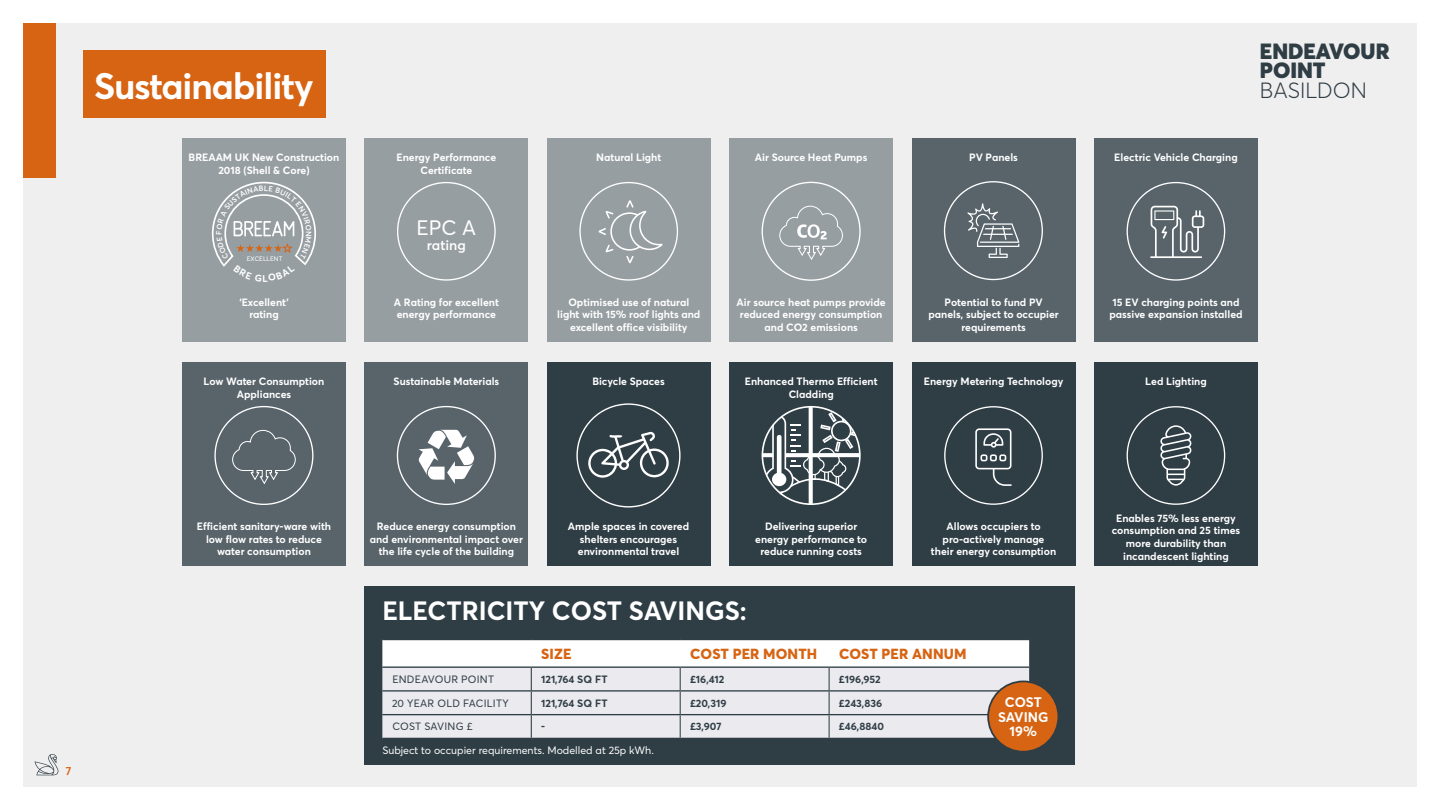
<style>
.page{position:relative;width:1440px;height:810px;background:#fff}
.page>*{position:absolute;margin:0;border:0;box-sizing:border-box;transform-origin:0 0}
.t1{font:700 36.38px "Averta Std";letter-spacing:-.025em;color:#fff}
.t2{font:700 26.17px "Averta Std";color:#fff}
.t3{font:900 21.75px/18.8px "Averta Std";color:#2f3d45}
.t4{font:300 21.75px "Averta Std";color:#2f3d45}
.t5{font:20.7px "Averta Std";color:#fff}
.t6{font:800 14.48px "Averta Std";letter-spacing:.01em;color:#d76413}
.t7{font:600 13.88px "Averta Std";color:#fff}
.t8{font:700 13.73px/14.9px "Averta Std";color:#fff;text-align:center}
.t9{font:600 11.55px "Averta Std";color:#d76413}
.t10{font:10.65px "Averta Std";color:#fff}
.t11{font:700 10.5px/12.6px "Averta Std";color:#fff;text-align:center}
.t12{font:700 10.5px "Averta Std";color:#2f3d45}
.t13{font:10.5px "Averta Std";letter-spacing:.025em;color:#2f3d45}
.t14{font:6.38px "Averta Std";color:#fff}
</style>
<div class="page">
<div style="left:23px;top:23px;width:1394px;height:764px;background:#f0efef"></div>
<div style="left:23px;top:23px;width:33px;height:155px;background:#d76413"></div>
<div style="left:83px;top:50px;width:243px;height:68px;background:#d76413"></div>
<div style="left:182px;top:138px;width:164px;height:203px;background:#979ea2"></div>
<div style="left:547px;top:362px;width:163px;height:204px;background:#2f3d45"></div>
<svg style="left:588px;top:432px;width:81px;height:46px"></svg>
<div style="left:365px;top:138px;width:163px;height:203px;background:#979ea2"></div>
<div style="left:1094px;top:138px;width:164px;height:203px;background:#58646a"></div>
<svg style="left:1150px;top:206px;width:54px;height:52px"></svg>
<div style="left:547px;top:138px;width:163px;height:203px;background:#979ea2"></div>
<svg style="left:599px;top:200px;width:64px;height:63px"></svg>
<div style="left:182px;top:362px;width:164px;height:204px;background:#58646a"></div>
<svg style="left:232px;top:430px;width:64px;height:54px"></svg>
<div style="left:912px;top:362px;width:163px;height:204px;background:#2f3d45"></div>
<svg style="left:975px;top:428px;width:37px;height:58px"></svg>
<div style="left:730px;top:138px;width:163px;height:203px;background:#979ea2"></div>
<svg style="left:779px;top:205px;width:64px;height:55px"></svg>
<div style="left:365px;top:362px;width:163px;height:204px;background:#58646a"></div>
<svg style="left:418px;top:430px;width:56px;height:54px"></svg>
<div style="left:1094px;top:362px;width:164px;height:204px;background:#2f3d45"></div>
<svg style="left:1160px;top:425px;width:32px;height:61px"></svg>
<div style="left:730px;top:362px;width:163px;height:204px;background:#2f3d45"></div>
<svg style="left:762px;top:406px;width:99px;height:99px"></svg>
<div style="left:365px;top:586px;width:710px;height:179px;background:#2f3d45"></div>
<svg style="left:382px;top:640px;width:647px;height:98px;background:#ebecef"></svg>
<hr style="left:531px;top:666px;width:149px;height:2px;background:#2f3d45">
<hr style="left:680px;top:666px;width:149px;height:2px;background:#2f3d45">
<hr style="left:829px;top:666px;width:200px;height:2px;background:#2f3d45">
<hr style="left:531px;top:690px;width:149px;height:2px;background:#2f3d45">
<hr style="left:680px;top:690px;width:149px;height:2px;background:#2f3d45">
<hr style="left:829px;top:690px;width:200px;height:2px;background:#2f3d45">
<hr style="left:531px;top:714px;width:149px;height:1px;background:#2f3d45">
<hr style="left:680px;top:714px;width:149px;height:1px;background:#2f3d45">
<hr style="left:829px;top:714px;width:200px;height:1px;background:#2f3d45">
<div style="left:987px;top:681px;width:72px;height:72px;background:#d76413;border:2px solid #2f3d45;border-radius:50%"></div>
<div style="left:912px;top:138px;width:163px;height:203px;background:#58646a"></div>
<svg style="left:967px;top:203px;width:52px;height:55px"></svg>
<svg style="left:35px;top:754px;width:23px;height:21px"></svg>
<svg style="left:212px;top:182px;width:104px;height:85px"></svg>
<h1 class="t1" style="left:94px;top:60px;width:221px">Sustainability</h1>
<p class="t11" style="left:189px;top:150px;width:152px">BREAAM UK New Construction<br>2018 (Shell &amp; Core)</p>
<p class="t14" style="left:247px;top:254px;width:37px">EXCELLENT</p>
<p class="t11" style="left:239px;top:295px;width:51px">‘Excellent’ rating</p>
<p class="t11" style="left:204px;top:375px;width:122px">Low Water Consumption<br>Appliances</p>
<p class="t11" style="left:396px;top:150px;width:101px">Energy Performance<br>Certificate</p>
<h3 class="t5" style="left:417px;top:214px;width:61px">EPC A</h3>
<h3 class="t7" style="left:427px;top:235px;width:40px">rating</h3>
<p class="t11" style="left:394px;top:295px;width:106px;text-align:left">A Rating for excellent energy performance</p>
<p class="t11" style="left:394px;top:375px;width:107px">Sustainable Materials</p>
<p class="t11" style="left:596px;top:150px;width:67px">Natural Light</p>
<p class="t11" style="left:755px;top:150px;width:114px">Air Source Heat Pumps</p>
<p class="t11" style="left:969px;top:150px;width:50px">PV Panels</p>
<p class="t11" style="left:557px;top:295px;width:145px">Optimised use of natural light with 15% roof lights and excellent office visibility</p>
<p class="t11" style="left:592px;top:375px;width:74px">Bicycle Spaces</p>
<p class="t11" style="left:737px;top:295px;width:151px">Air source heat pumps provide reduced energy consumption and CO2 emissions</p>
<p class="t11" style="left:745px;top:375px;width:134px">Enhanced Thermo Efficient<br>Cladding</p>
<p class="t11" style="left:928px;top:295px;width:132px">Potential to fund PV panels, subject to occupier requirements</p>
<p class="t11" style="left:924px;top:375px;width:141px">Energy Metering Technology</p>
<p class="t9" style="left:66px;top:763px;width:7px">7</p>
<p class="t11" style="left:197px;top:520px;width:136px">Efficient sanitary-ware with low flow rates to reduce water consumption</p>
<p class="t11" style="left:370px;top:520px;width:155px">Reduce energy consumption and environmental impact over the life cycle of the building</p>
<p class="t11" style="left:568px;top:520px;width:123px">Ample spaces in covered shelters encourages environmental travel</p>
<p class="t11" style="left:755px;top:520px;width:113px">Delivering superior energy performance to reduce running costs</p>
<h2 class="t2" style="left:382px;top:592px;width:366px">ELECTRICITY COST SAVINGS:</h2>
<p class="t11" style="left:931px;top:520px;width:127px">Allows occupiers to pro-actively manage their energy consumption</p>
<h3 class="t6" style="left:541px;top:644px;width:32px">SIZE</h3>
<h3 class="t6" style="left:690px;top:644px;width:129px">COST PER MONTH</h3>
<h3 class="t6" style="left:839px;top:644px;width:129px">COST PER ANNUM</h3>
<p class="t13" style="left:392px;top:672px;width:103px">ENDEAVOUR POINT</p>
<p class="t12" style="left:541px;top:672px;width:68px">121,764 SQ FT</p>
<p class="t12" style="left:690px;top:672px;width:36px">£16,412</p>
<p class="t12" style="left:839px;top:672px;width:43px">£196,952</p>
<p class="t13" style="left:392px;top:696px;width:118px">20 YEAR OLD FACILITY</p>
<p class="t12" style="left:541px;top:696px;width:68px">121,764 SQ FT</p>
<p class="t12" style="left:690px;top:696px;width:38px">£20,319</p>
<p class="t12" style="left:839px;top:696px;width:45px">£243,836</p>
<p class="t13" style="left:392px;top:720px;width:82px">COST SAVING £</p>
<p class="t12" style="left:541px;top:719px;width:5px">-</p>
<p class="t12" style="left:690px;top:719px;width:33px">£3,907</p>
<p class="t12" style="left:839px;top:719px;width:47px">£46,8840</p>
<p class="t10" style="left:382px;top:743px;width:273px">Subject to occupier requirements. Modelled at 25p kWh.</p>
<h3 class="t8" style="left:998px;top:694px;width:52px">COST<br>SAVING<br>19%</h3>
<p class="t11" style="left:1114px;top:150px;width:125px">Electric Vehicle Charging</p>
<h3 class="t3" style="left:1260px;top:41px;width:131px">ENDEAVOUR<br>POINT</h3>
<h3 class="t4" style="left:1260px;top:75px;width:109px">BASILDON</h3>
<p class="t11" style="left:1109px;top:295px;width:135px;text-align:left">15 EV charging points and passive expansion installed</p>
<p class="t11" style="left:1145px;top:375px;width:63px">Led Lighting</p>
<p class="t11" style="left:1112px;top:511px;width:130px">Enables 75% less energy consumption and 25 times more durability than incandescent lighting</p>
</div>
